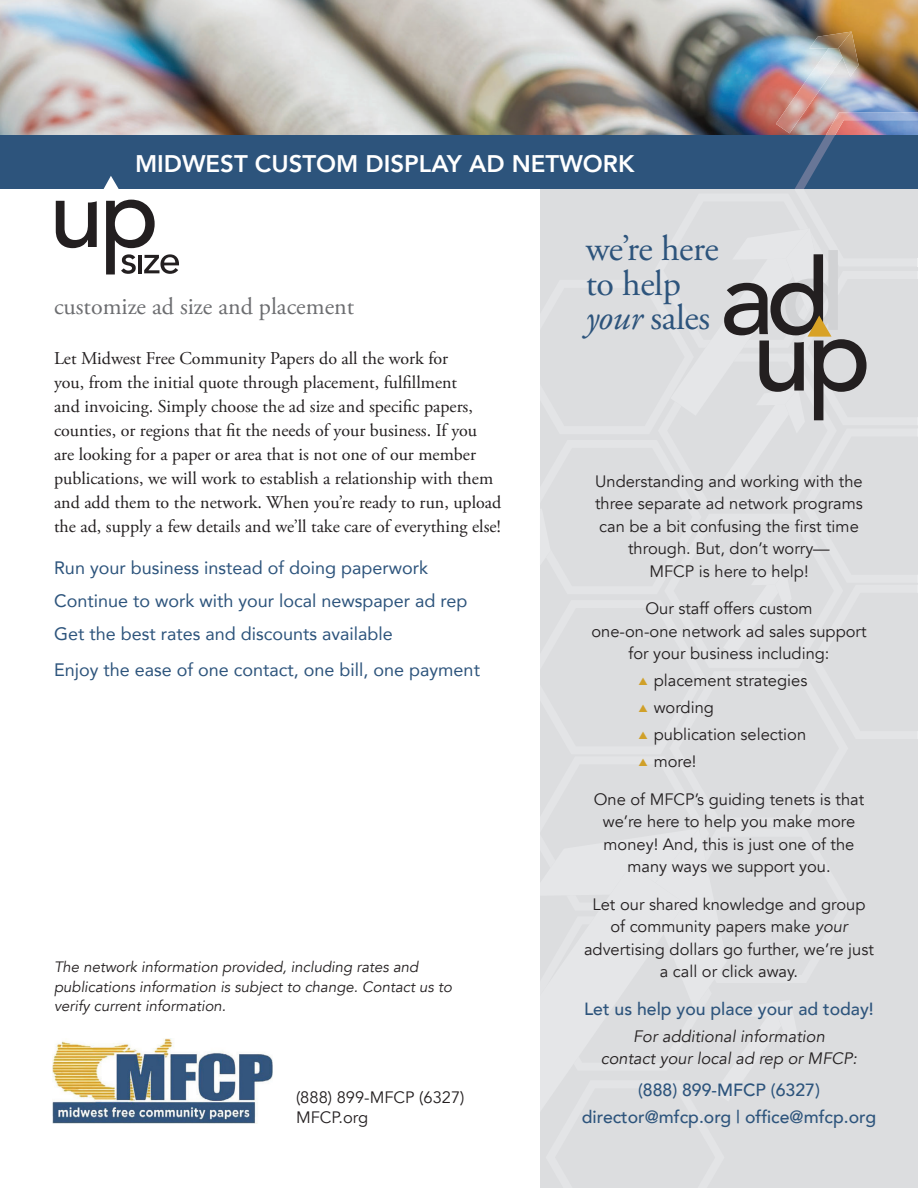
<style>
.page{position:relative;width:918px;height:1188px;background:#fff}
.page>*{position:absolute;margin:0;border:0;box-sizing:border-box;transform-origin:0 0}
.t1{font:36px/34.5px "Adobe Garamond Pro";letter-spacing:-.01em;color:#2d547c}
.t2{font:800 24px "Avenir";color:#fff}
.t3{font:24px "Adobe Garamond Pro";color:#6c6d70}
.t4{font:18px/24px "Adobe Garamond Pro";color:#231f20}
.t5{font:18px/33px "Avenir";color:#2d547c}
.t6{font:500 17.7px/27px "Avenir";color:#2d547c;text-align:center}
.t7{font:16.5px/22.5px "Avenir";color:#231f20;text-align:center}
.t8{font:italic 16.5px/22.5px "Avenir";color:#231f20;text-align:center}
.t9{font:italic 15px/19.5px "Avenir";color:#231f20}
.s1{font-style:italic}
.s2{color:#d0a029}
</style>
<div class="page">
<div style="left:0;top:135px;width:918px;height:54px;background:#2d547c"></div>
<img style="left:0;top:0;width:918px;height:135px">
<img style="left:826px;top:112px;width:92px;height:23px">
<img style="left:776px;top:48px;width:66px;height:85px">
<img style="left:809px;top:32px;width:30px;height:17px">
<img style="left:839px;top:32px;width:20px;height:45px">
<img style="left:52px;top:1038px;width:220px;height:86px">
<svg style="left:540px;top:135px;width:378px;height:1053px"></svg>
<svg style="left:56px;top:176px;width:123px;height:98px"></svg>
<h2 class="t2" style="left:135px;top:148px;width:501px">MIDWEST CUSTOM DISPLAY AD NETWORK</h2>
<h2 class="t3" style="left:54px;top:297px;width:302px">customize ad size and placement</h2>
<p class="t4" style="left:54px;top:348px;width:449px">Let Midwest Free Community Papers do all the work for<br>you, from the initial quote through placement, fulfillment<br>and invoicing. Simply choose the ad size and specific papers, counties, or regions that fit the needs of your business. If you are looking for a paper or area that is not one of our member publications, we will work to establish a relationship with them and add them to the network. When you’re ready to run, upload the ad, supply a few details and we’ll take care of everything else!</p>
<p class="t5" style="left:54px;top:552px;width:415px">Run your business instead of doing paperwork<br>Continue to work with your local newspaper ad rep<br>Get the best rates and discounts available</p>
<p class="t5" style="left:54px;top:654px;width:428px">Enjoy the ease of one contact, one bill, one payment</p>
<p class="t9" style="left:54px;top:957px;width:400px">The network information provided, including rates and publications information is subject to change. Contact us to verify current information.</p>
<p class="t7" style="left:296px;top:1088px;width:170px;line-height:19.8px;text-align:left">(888) 899-MFCP (6327)<br>MFCP.org</p>
<h1 class="t1" style="left:586px;top:235px;width:134px">we’re here to help <span class="s1">your</span> sales</h1>
<p class="t7" style="left:595px;top:470px;width:269px">Understanding and working with the three separate ad network programs can be a bit confusing the first time through. But, don’t worry—<br>MFCP is here to help!</p>
<p class="t7" style="left:591px;top:598px;width:277px">Our staff offers custom<br>one-on-one network ad sales support for your business including:</p>
<p class="t7" style="left:639px;top:670px;width:170px"><span class="s2">▲</span> placement strategies</p>
<p class="t7" style="left:639px;top:697px;width:77px"><span class="s2">▲</span> wording</p>
<p class="t7" style="left:639px;top:724px;width:169px"><span class="s2">▲</span> publication selection</p>
<p class="t7" style="left:639px;top:751px;width:59px"><span class="s2">▲</span> more!</p>
<p class="t7" style="left:594px;top:788px;width:272px">One of MFCP’s guiding tenets is that we’re here to help you make more money! And, this is just one of the many ways we support you.</p>
<p class="t7" style="left:584px;top:893px;width:291px">Let our shared knowledge and group of community papers make <span class="s1">your </span>advertising dollars go further, we’re just a call or click away.</p>
<p class="t6" style="left:584px;top:995px;width:291px">Let us help you place your ad today!</p>
<p class="t8" style="left:601px;top:1025px;width:258px">For additional information<br>contact your local ad rep or MFCP:</p>
<p class="t6" style="left:582px;top:1076px;width:296px">(888) 899-MFCP (6327) director@mfcp.org | office@mfcp.org</p>
</div>
